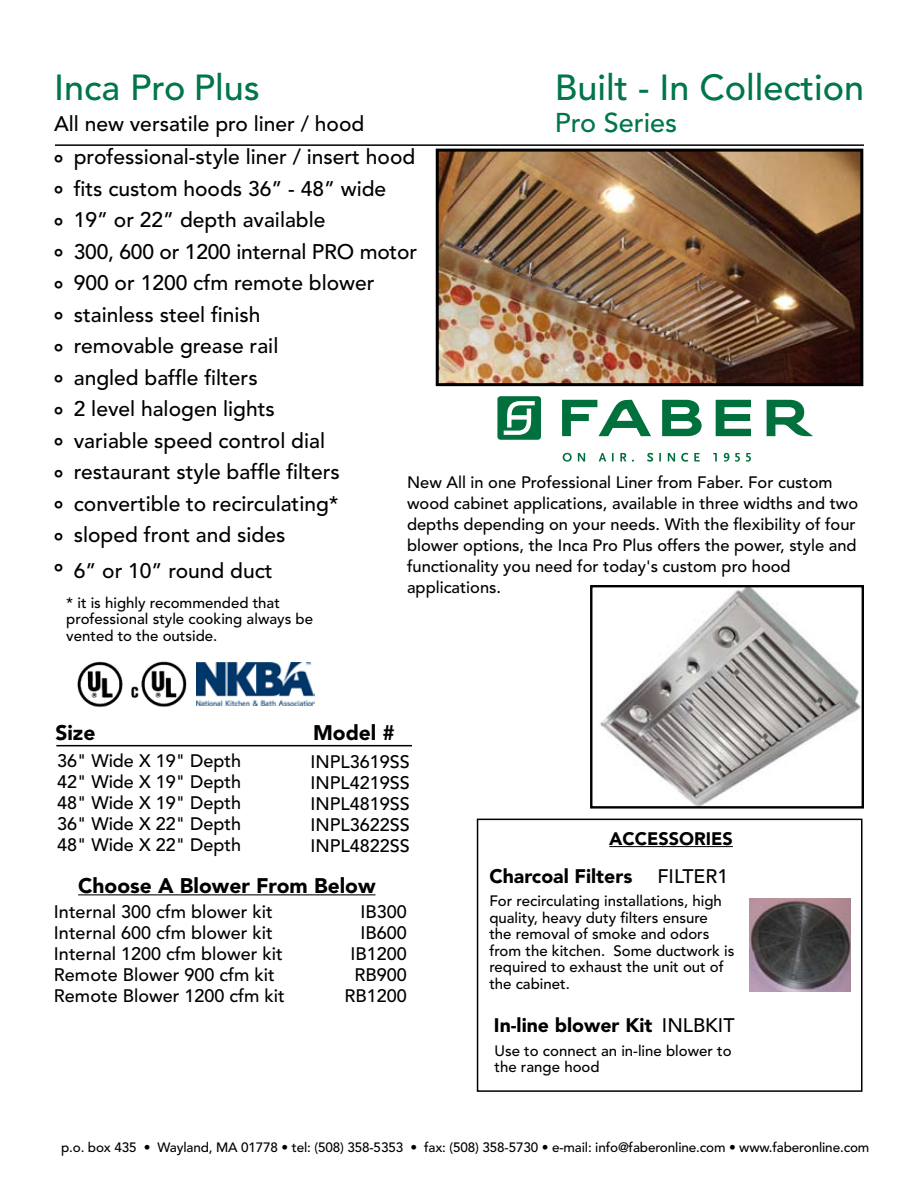
<style>
.page{position:relative;width:918px;height:1188px;background:#fff}
.page>*{position:absolute;margin:0;border:0;box-sizing:border-box;transform-origin:0 0}
.t1{font:500 36px "Avenir";color:#017649}
.t2{font:500 27px "Avenir";color:#017649}
.t3{font:900 22.5px/31.5px "Avenir";color:#000;text-align:justify}
.t4{font:500 21px/31.5px "Avenir";color:#000}
.t5{font:900 21px "Avenir";color:#000}
.t6{font:900 19.5px "Avenir";color:#000}
.t7{font:500 19.5px "Avenir";color:#000}
.t8{font:500 18px/21px "Avenir";color:#000;text-align:justify}
.t9{font:900 18px "Avenir";color:#000}
.t10{font:500 16.5px/21px "Avenir";color:#000}
.t11{font:500 15px/16.5px "Avenir";color:#000}
.t12{font:500 13.5px "Avenir";letter-spacing:-.01em;color:#000}
.s1{font-weight:500}
</style>
<div class="page">
<hr style="left:56px;top:745px;width:356px;height:1px;background:#000">
<img style="left:77px;top:661px;width:110px;height:47px">
<hr style="left:55px;top:144px;width:809px;height:2px;background:#000">
<svg style="left:662px;top:400px;width:40px;height:36px"></svg>
<svg style="left:716px;top:400px;width:35px;height:36px"></svg>
<svg style="left:767px;top:400px;width:46px;height:36px"></svg>
<svg style="left:562px;top:400px;width:89px;height:36px"></svg>
<svg style="left:497px;top:396px;width:44px;height:44px"></svg>
<svg style="left:563px;top:453px;width:188px;height:9px"></svg>
<img style="left:196px;top:663px;width:118px;height:43px">
<img style="left:750px;top:899px;width:100px;height:93px">
<hr style="left:78px;top:894px;width:297px;height:1px;background:#000">
<hr style="left:609px;top:846px;width:124px;height:1px;background:#000">
<div style="left:477px;top:819px;width:385px;height:273px;border:2px solid #000"></div>
<img style="left:440px;top:153px;width:419px;height:229px">
<div style="left:436px;top:149px;width:427px;height:237px;border:3px solid #000"></div>
<img style="left:600px;top:588px;width:261px;height:218px">
<div style="left:590px;top:585px;width:274px;height:224px;border:2px solid #000"></div>
<h1 class="t1" style="left:54px;top:67px;width:207px">Inca Pro Plus</h1>
<p class="t4" style="left:54px;top:109px;width:312px">All new versatile pro liner / hood</p>
<h1 class="t1" style="left:555px;top:67px;width:311px">Built - In Collection</h1>
<p class="t2" style="left:555px;top:107px;width:124px">Pro Series</p>
<p class="t4" style="left:74px;top:142px;width:345px">professional-style liner / insert hood fits custom hoods 36” - 48” wide<br>19” or 22” depth available<br>300, 600 or 1200 internal PRO motor<br>900 or 1200 cfm remote blower stainless steel finish<br>removable grease rail<br>angled baffle filters<br>2 level halogen lights<br>variable speed control dial restaurant style baffle filters convertible to recirculating*<br>sloped front and sides</p>
<p class="t4" style="left:74px;top:556px;width:200px">6” or 10” round duct</p>
<p class="t3" style="left:54px;top:147px;width:10px">° ° ° ° ° ° ° ° ° ° ° ° ° °</p>
<p class="t10" style="left:407px;top:472px;width:453px">New All in one Professional Liner from Faber. For custom wood cabinet applications, available in three widths and two depths depending on your needs. With the flexibility of four blower options, the Inca Pro Plus offers the power, style and functionality you need for today's custom pro hood applications.</p>
<p class="t11" style="left:66px;top:595px;width:248px">* it is highly recommended that professional style cooking always be vented to the outside.</p>
<p class="t5" style="left:55px;top:720px;width:42px">Size</p>
<p class="t5" style="left:313px;top:720px;width:84px">Model #</p>
<p class="t8" style="left:57px;top:751px;width:186px">36" Wide X 19" Depth 42" Wide X 19" Depth 48" Wide X 19" Depth 36" Wide X 22" Depth 48" Wide X 22" Depth</p>
<p class="t8" style="left:311px;top:751px;width:101px">INPL3619SS INPL4219SS INPL4819SS INPL3622SS INPL4822SS</p>
<p class="t5" style="left:78px;top:873px;width:299px">Choose A Blower From Below</p>
<p class="t8" style="left:54px;top:901px;width:232px;text-align:left">Internal 300 cfm blower kit<br>Internal 600 cfm blower kit<br>Internal 1200 cfm blower kit<br>Remote Blower 900 cfm kit<br>Remote Blower 1200 cfm kit</p>
<p class="t8" style="left:345px;top:901px;width:64px;text-align:right">IB300<br>IB600<br>IB1200<br>RB900<br>RB1200</p>
<p class="t9" style="left:609px;top:828px;width:125px">ACCESSORIES</p>
<p class="t6" style="left:489px;top:865px;width:145px">Charcoal Filters</p>
<p class="t7" style="left:657px;top:865px;width:72px">FILTER1</p>
<p class="t11" style="left:489px;top:893px;width:247px">For recirculating installations, high quality, heavy duty filters ensure<br>the removal of smoke and odors from the kitchen. Some ductwork is required to exhaust the unit out of the cabinet.</p>
<p class="t6" style="left:494px;top:1013px;width:242px">In-line blower Kit <span class="s1">INLBKIT</span></p>
<p class="t11" style="left:495px;top:1043px;width:239px">Use to connect an in-line blower to the range hood</p>
<p class="t12" style="left:61px;top:1139px;width:810px">p.o. box 435 • Wayland, MA 01778 • tel: (508) 358-5353 • fax: (508) 358-5730 • e-mail: info@faberonline.com • www.faberonline.com</p>
</div>
